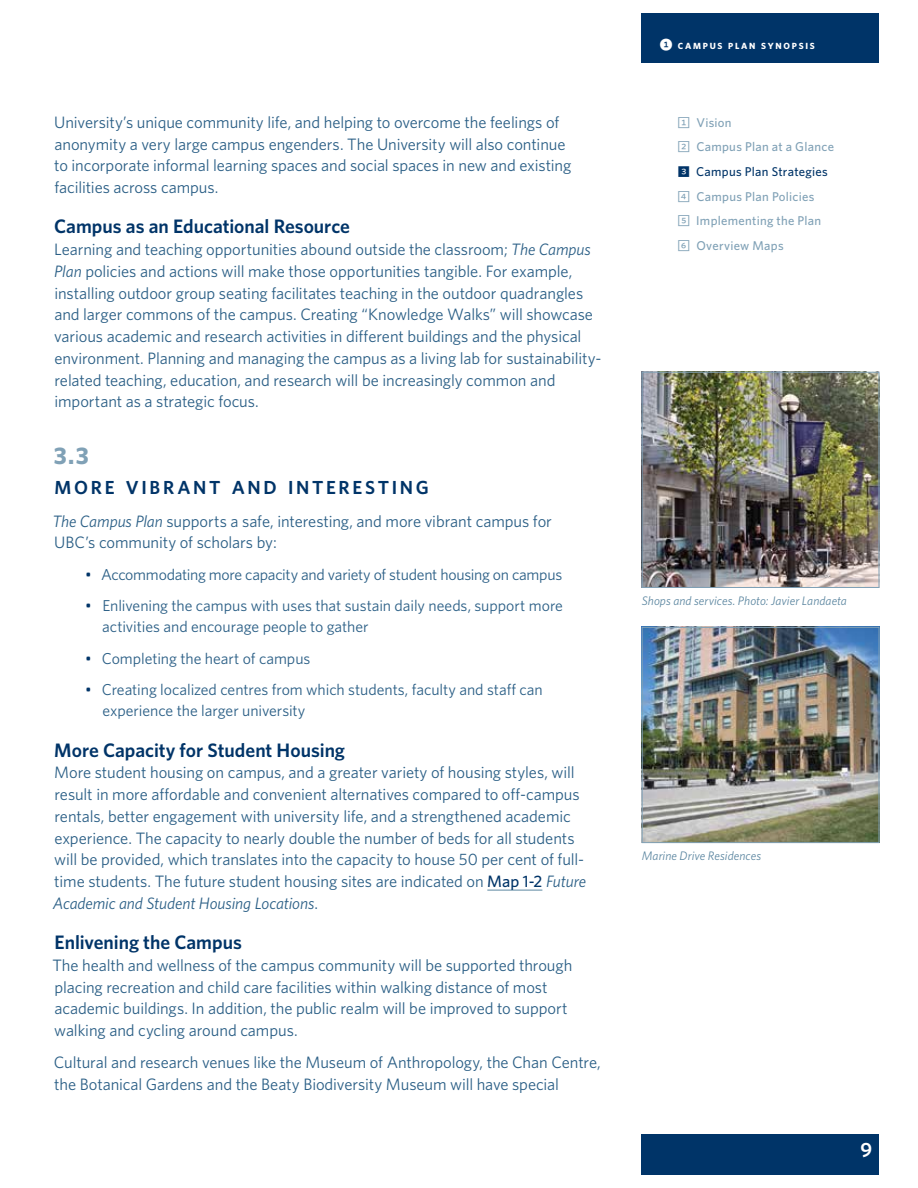
<style>
.page{position:relative;width:918px;height:1188px;background:#fff}
.page>*{position:absolute;margin:0;border:0;box-sizing:border-box;transform-origin:0 0}
.t1{font:700 24px "Whitney";color:#80a1b6}
.t2{font:600 20.7px "Whitney";color:#fff}
.t3{font:600 19.5px "Whitney";color:#003468}
.t4{font:600 18.9px "Whitney";letter-spacing:.145em;color:#003468}
.t5{font:16.5px/21.8px "Whitney";letter-spacing:-.005em;color:#2b5f86}
.t6{font:15.75px/21px "Whitney";letter-spacing:-.005em;color:#2b5f86}
.t7{font:500 12.75px/24.6px "Whitney";letter-spacing:.02em;color:#80a1b6}
.t8{font:italic 12.3px "Whitney";letter-spacing:.005em;color:#5d87a1}
.t9{font:700 8.85px "Whitney";letter-spacing:.195em;color:#fff}
.s1{font-style:italic}
.s2{color:#003468}
.s3{font-weight:500;color:#003468}
.s4{font-family:"Whitney Index Black Rd Bd";font-weight:400;font-size:12.75px}
.s5{font-family:"Whitney Index White Sq Md";font-weight:400}
.s6{font-family:"Whitney Index Black Sq Md";font-weight:400;color:#003468}
</style>
<div class="page">
<div style="left:642px;top:1134px;width:237px;height:40px;background:#003468"></div>
<div style="left:642px;top:14px;width:237px;height:49px;background:#003468"></div>
<hr style="left:487px;top:890px;width:55px;height:1px;background:#5d87a1">
<img style="left:644px;top:374px;width:233px;height:212px">
<div style="left:642px;top:372px;width:237px;height:216px;border:1px solid #80a1b6"></div>
<img style="left:644px;top:629px;width:233px;height:212px">
<div style="left:642px;top:627px;width:237px;height:216px;border:1px solid #80a1b6"></div>
<p class="t5" style="left:54px;top:111px;width:519px">University’s unique community life, and helping to overcome the feelings of anonymity a very large campus engenders. The University will also continue to incorporate informal learning spaces and social spaces in new and existing facilities across campus.</p>
<p class="t3" style="left:54px;top:214px;width:297px">Campus as an Educational Resource</p>
<p class="t5" style="left:54px;top:238px;width:549px">Learning and teaching opportunities abound outside the classroom; <span class="s1">The Campus Plan</span> policies and actions will make those opportunities tangible. For example, installing outdoor group seating facilitates teaching in the outdoor quadrangles and larger commons of the campus. Creating “Knowledge Walks” will showcase various academic and research activities in different buildings and the physical environment. Planning and managing the campus as a living lab for sustainability&shy;related teaching, education, and research will be increasingly common and important as a strategic focus.</p>
<h1 class="t1" style="left:54px;top:440px;width:37px">3.3</h1>
<p class="t4" style="left:55px;top:475px;width:376px">MORE VIBRANT AND INTERESTING</p>
<p class="t5" style="left:52px;top:510px;width:501px"><span class="s1">The Campus Plan</span> supports a safe, interesting, and more vibrant campus for<br>UBC’s community of scholars by:</p>
<p class="t6" style="left:85px;top:564px;width:479px"><span class="s2">•</span> Accommodating more capacity and variety of student housing on campus</p>
<p class="t6" style="left:102px;top:595px;width:462px;text-indent:-17px"><span class="s2">•</span> Enlivening the campus with uses that sustain daily needs, support more activities and encourage people to gather</p>
<p class="t6" style="left:85px;top:648px;width:227px"><span class="s2">•</span> Completing the heart of campus</p>
<p class="t6" style="left:102px;top:679px;width:442px;text-indent:-17px"><span class="s2">•</span> Creating localized centres from which students, faculty and staff can experience the larger university</p>
<p class="t3" style="left:54px;top:737px;width:292px">More Capacity for Student Housing</p>
<p class="t5" style="left:53px;top:761px;width:535px">More student housing on campus, and a greater variety of housing styles, will result in more affordable and convenient alternatives compared to off-campus rentals, better engagement with university life, and a strengthened academic experience. The capacity to nearly double the number of beds for all students will be provided, which translates into the capacity to house 50 per cent of full&shy;time students. The future student housing sites are indicated on <span class="s3">Map 1-2</span> <span class="s1">Future Academic and Student Housing Locations</span>.</p>
<p class="t3" style="left:55px;top:929px;width:189px">Enlivening the Campus</p>
<p class="t5" style="left:52px;top:954px;width:521px">The health and wellness of the campus community will be supported through placing recreation and child care facilities within walking distance of most academic buildings. In addition, the public realm will be improved to support walking and cycling around campus.</p>
<p class="t5" style="left:54px;top:1051px;width:548px">Cultural and research venues like the Museum of Anthropology, the Chan Centre, the Botanical Gardens and the Beaty Biodiversity Museum will have special</p>
<p class="t9" style="left:660px;top:40px;width:157px"><span class="s4">1</span> CAMPUS PLAN SYNOPSIS</p>
<p class="t7" style="left:677px;top:110px;width:158px"><span class="s5">1</span> Vision<br><span class="s5">2</span> Campus Plan at a Glance<br><span class="s6">3</span> <span class="s2">Campus Plan Strategies<br></span><span class="s5">4</span> Campus Plan Policies<br><span class="s5">5</span> Implementing the Plan<br><span class="s5">6</span> Overview Maps</p>
<p class="t8" style="left:642px;top:593px;width:207px">Shops and services. Photo: Javier Landaeta</p>
<p class="t8" style="left:642px;top:848px;width:121px">Marine Drive Residences</p>
<p class="t2" style="left:860px;top:1136px;width:13px">9</p>
</div>
